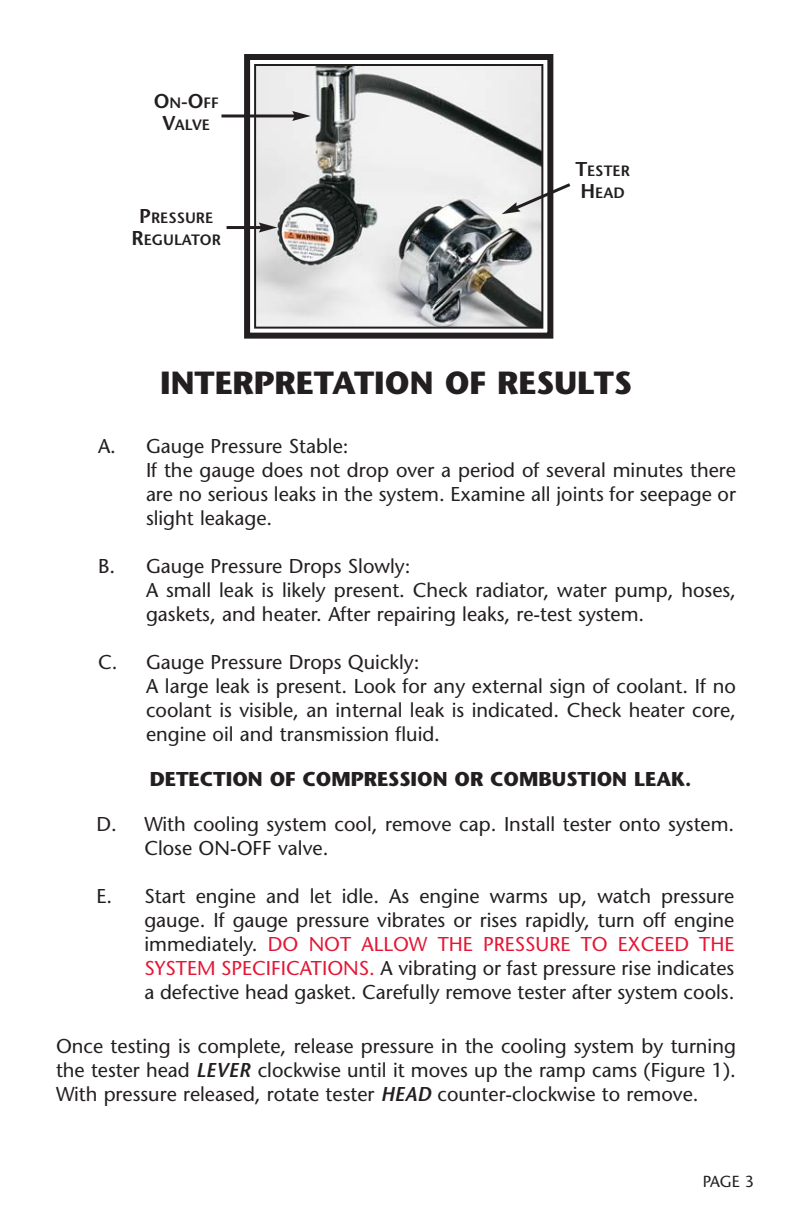
<style>
.page{position:relative;width:792px;height:1224px;background:#fff}
.page>*{position:absolute;margin:0;border:0;box-sizing:border-box;transform-origin:0 0}
.t1{font:700 32px "Stone Sans";color:#231f20}
.t2{font:20px/24px "Stone Sans";color:#231f20}
.t3{font:700 20px "Stone Sans";color:#231f20}
.t4{font:600 20px "Stone Sans";color:#231f20}
.t5{font:16px "Stone Sans";color:#231f20}
.t6{font:600 15px/22px "Stone Sans";color:#231f20;text-align:center}
.s1{font-size:15px}
.s2{font-size:20px}
.s3{color:#e31836}
.s4{font-weight:600;font-style:italic}
</style>
<div class="page">
<img style="left:257px;top:67px;width:283px;height:259px">
<div style="left:244px;top:54px;width:309px;height:285px;border:6px solid #231f20"></div>
<div style="left:254px;top:64px;width:289px;height:265px;border:2px solid #231f20"></div>
<hr style="left:221px;top:114px;width:75px;height:3px;background:#231f20">
<svg style="left:292px;top:111px;width:19px;height:10px"></svg>
<svg style="left:502px;top:181px;width:69px;height:33px"></svg>
<hr style="left:227px;top:226px;width:35px;height:3px;background:#231f20">
<svg style="left:259px;top:223px;width:18px;height:10px"></svg>
<p class="t4" style="left:154px;top:93px;width:67px">O<span class="s1">N</span>-O<span class="s1">FF</span></p>
<p class="t6" style="left:163px;top:115px;width:49px"><span class="s2">V</span>ALVE</p>
<p class="t6" style="left:131px;top:208px;width:91px"><span class="s2">P</span>RESSURE<br><span class="s2">R</span>EGULATOR</p>
<p class="t6" style="left:575px;top:162px;width:56px"><span class="s2">T</span>ESTER<br><span class="s2">H</span>EAD</p>
<p class="t2" style="left:98px;top:436px;width:19px">A.</p>
<p class="t2" style="left:98px;top:556px;width:19px">B.</p>
<p class="t2" style="left:98px;top:652px;width:21px">C.</p>
<p class="t2" style="left:96px;top:814px;width:22px">D.</p>
<p class="t2" style="left:96px;top:886px;width:17px">E.</p>
<h1 class="t1" style="left:160px;top:370px;width:473px">INTERPRETATION OF RESULTS</h1>
<p class="t2" style="left:146px;top:436px;width:592px">Gauge Pressure Stable:<br>If the gauge does not drop over a period of several minutes there are no serious leaks in the system. Examine all joints for seepage or slight leakage.</p>
<p class="t2" style="left:146px;top:556px;width:592px">Gauge Pressure Drops Slowly:<br>A small leak is likely present. Check radiator, water pump, hoses, gaskets, and heater. After repairing leaks, re-test system.</p>
<p class="t2" style="left:146px;top:652px;width:592px">Gauge Pressure Drops Quickly:<br>A large leak is present. Look for any external sign of coolant. If no coolant is visible, an internal leak is indicated. Check heater core, engine oil and transmission fluid.</p>
<p class="t3" style="left:150px;top:771px;width:543px">DETECTION OF COMPRESSION OR COMBUSTION LEAK.</p>
<p class="t2" style="left:144px;top:814px;width:592px">With cooling system cool, remove cap. Install tester onto system.<br>Close ON-OFF valve.</p>
<p class="t2" style="left:144px;top:886px;width:592px;text-align:justify">Start engine and let idle. As engine warms up, watch pressure gauge. If gauge pressure vibrates or rises rapidly, turn off engine immediately. <span class="s3">DO NOT ALLOW THE PRESSURE TO EXCEED THE SYSTEM SPECIFICATIONS.</span> A vibrating or fast pressure rise indicates a defective head gasket. Carefully remove tester after system cools.</p>
<p class="t2" style="left:56px;top:1036px;width:682px;text-align:justify">Once testing is complete, release pressure in the cooling system by turning the tester head <span class="s4">LEVER</span> clockwise until it moves up the ramp cams (Figure 1).<br>With pressure released, rotate tester <span class="s4">HEAD</span> counter-clockwise to remove.</p>
<p class="t5" style="left:703px;top:1175px;width:53px">PAGE 3</p>
</div>
